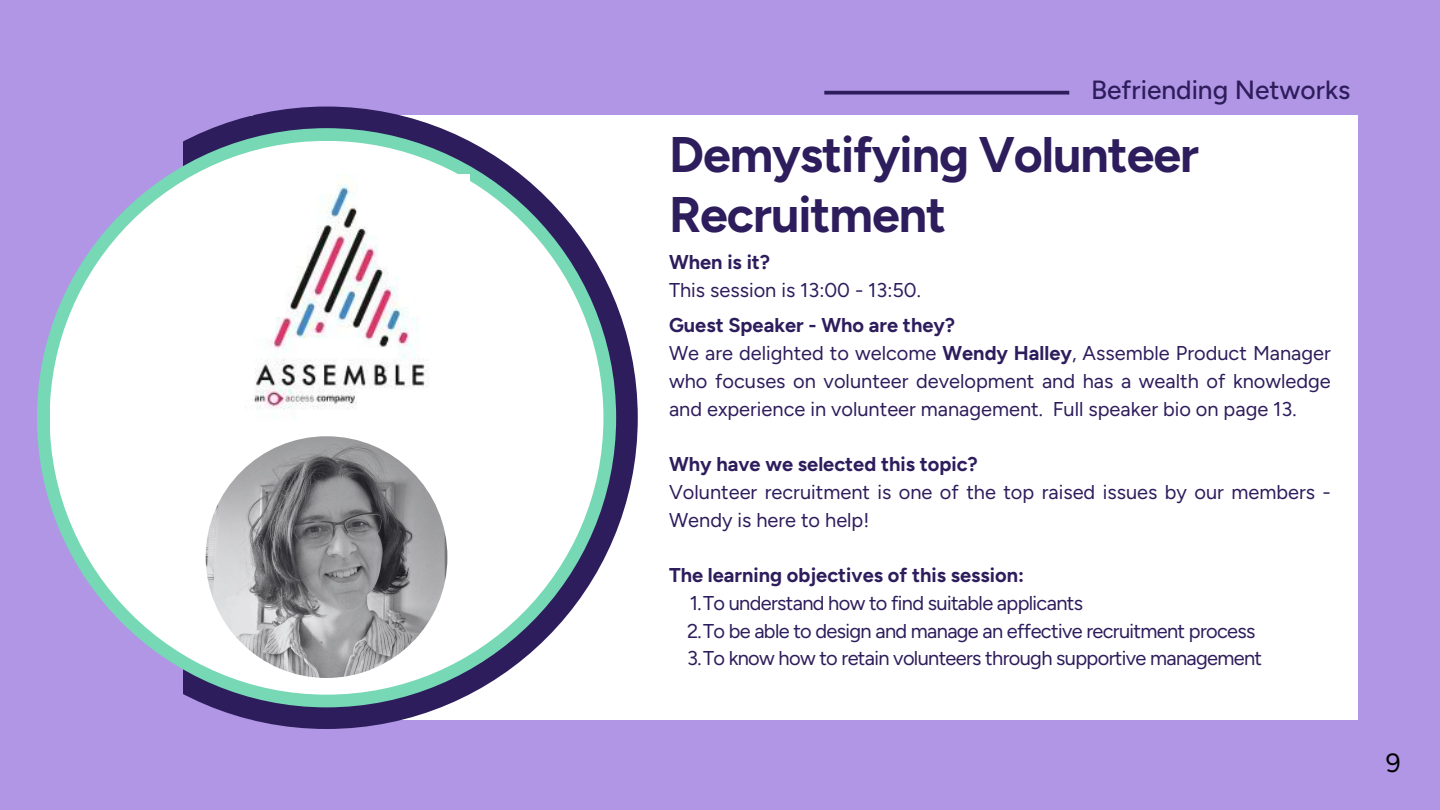
<style>
.page{position:relative;width:1440px;height:810px;background:#b096e4}
.page>*{position:absolute;margin:0;border:0;box-sizing:border-box;transform-origin:0 0}
.t1{font:700 50px/60px "Figtree";letter-spacing:-.02em;color:#2e1d5c}
.t2{font:500 26.3px "Figtree";color:#2e1d5c}
.t3{font:26.3px "Figtree";color:#000}
.t4{font:20px/27.8px "Figtree";color:#2e1d5c}
.t5{font:20px/27.8px "Figtree";letter-spacing:-.03em;color:#2e1d5c}
.t6{font:700 20px "Figtree";color:#2e1d5c}
.s1{font-weight:700}
</style>
<div class="page">
<div style="left:251px;top:116px;width:1107px;height:604px;background:#fff"></div>
<svg style="left:184px;top:107px;width:453px;height:622px"></svg>
<div style="left:37px;top:128px;width:579px;height:579px;background:#77d8b6;border-radius:50%"></div>
<div style="left:50px;top:141px;width:553px;height:554px;background:#fff;border-radius:50%"></div>
<svg style="left:824px;top:91px;width:245px;height:4px"></svg>
<img style="left:206px;top:436px;width:241px;height:242px;border-radius:50%">
<img style="left:253px;top:175px;width:216px;height:235px">
<h2 class="t2" style="left:1091px;top:74px;width:261px">Befriending Networks</h2>
<h1 class="t1" style="left:669px;top:124px;width:532px">Demystifying Volunteer<br>Recruitment</h1>
<p class="t6" style="left:669px;top:250px;width:103px">When is it?</p>
<p class="t4" style="left:669px;top:276px;width:253px">This session is 13:00 - 13:50.</p>
<p class="t4" style="left:669px;top:311px;width:663px"><span class="s1">Guest Speaker - Who are they?<br></span>We are delighted to welcome <span class="s1">Wendy Halley</span>, Assemble Product Manager who focuses on volunteer development and has a wealth of knowledge and experience in volunteer management. Full speaker bio on page 13.</p>
<p class="t6" style="left:669px;top:452px;width:310px">Why have we selected this topic?</p>
<p class="t4" style="left:669px;top:478px;width:663px">Volunteer recruitment is one of the top raised issues by our members -<br>Wendy is here to help!</p>
<p class="t6" style="left:669px;top:563px;width:356px">The learning objectives of this session:</p>
<p class="t5" style="left:687px;top:589px;width:577px">1.To understand how to find suitable applicants<br>2.To be able to design and manage an effective recruitment process<br>3.To know how to retain volunteers through supportive management</p>
<h2 class="t3" style="left:1386px;top:747px;width:16px">9</h2>
</div>
